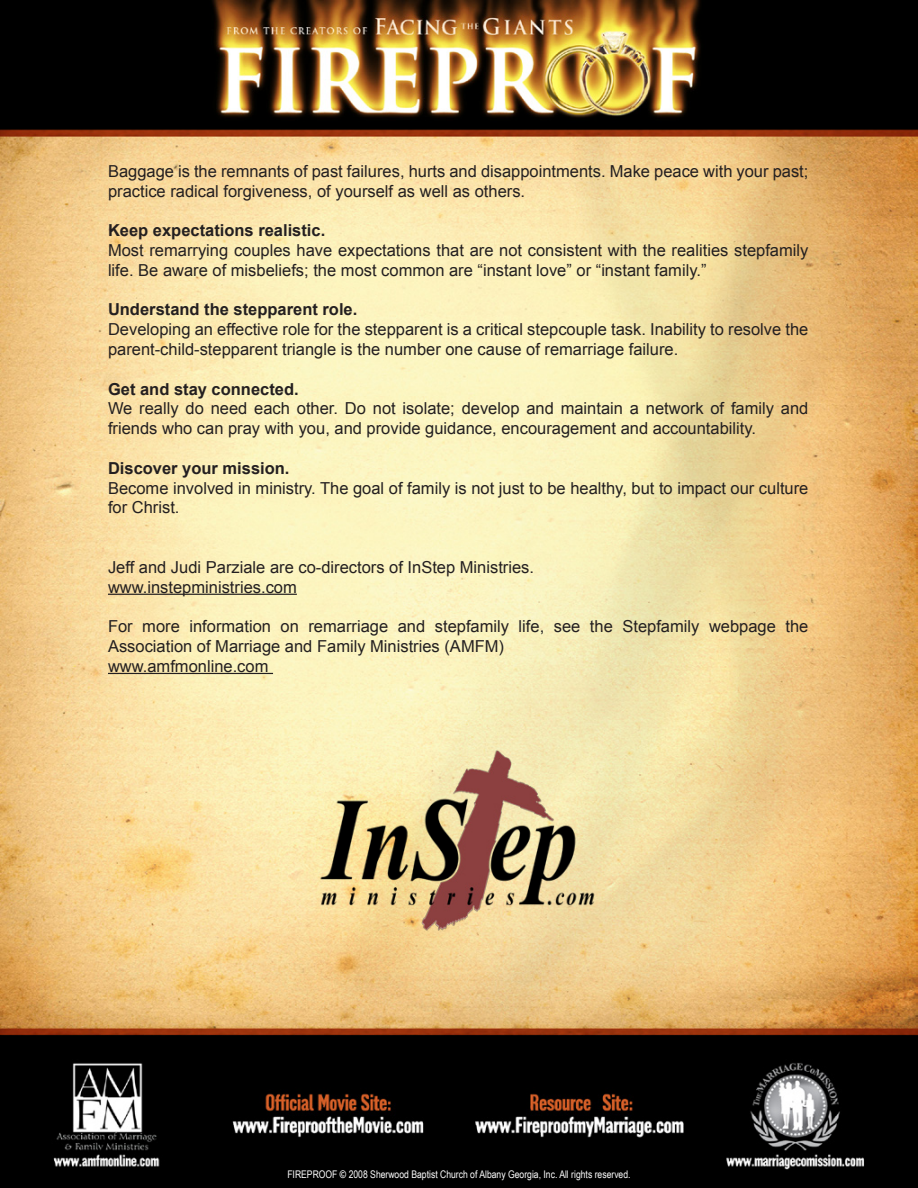
<style>
.page{position:relative;width:918px;height:1188px;background:#fff}
.page>*{position:absolute;margin:0;border:0;box-sizing:border-box;transform-origin:0 0}
.t1{font:16.5px/19.8px "Arial";color:#231f20}
.t2{font:700 16.5px "Arial";color:#231f20}
.t3{font:10.5px "Arial Narrow";color:#fff}
.s1{font-weight:700}
</style>
<div class="page">
<img style="left:0;top:0;width:918px;height:1188px">
<hr style="left:108px;top:594px;width:189px;height:1px;background:#231f20">
<hr style="left:108px;top:673px;width:165px;height:1px;background:#231f20">
<img style="left:307px;top:731px;width:301px;height:201px">
<p class="t1" style="left:108px;top:161px;width:702px">Baggage is the remnants of past failures, hurts and disappointments. Make peace with your past; practice radical forgiveness, of yourself as well as others.</p>
<p class="t2" style="left:108px;top:219px;width:219px">Keep expectations realistic.</p>
<p class="t1" style="left:108px;top:240px;width:702px">Most remarrying couples have expectations that are not consistent with the realities stepfamily life. Be aware of misbeliefs; the most common are “instant love” or “instant family.”</p>
<p class="t2" style="left:108px;top:299px;width:251px">Understand the stepparent role.</p>
<p class="t1" style="left:108px;top:320px;width:702px">Developing an effective role for the stepparent is a critical stepcouple task. Inability to resolve the parent-child-stepparent triangle is the number one cause of remarriage failure.</p>
<p class="t2" style="left:108px;top:378px;width:192px">Get and stay connected.</p>
<p class="t1" style="left:108px;top:399px;width:702px">We really do need each other. Do not isolate; develop and maintain a network of family and friends who can pray with you, and provide guidance, encouragement and accountability.</p>
<p class="t2" style="left:108px;top:457px;width:183px">Discover your mission.</p>
<p class="t1" style="left:108px;top:478px;width:702px">Become involved in ministry. The goal of family is not just to be healthy, but to impact our culture for Christ.</p>
<p class="t1" style="left:108px;top:557px;width:428px">Jeff and Judi Parziale are co-directors of InStep Ministries.</p>
<p class="t1" style="left:108px;top:577px;width:190px">www.instepministries.com</p>
<p class="t1" style="left:108px;top:617px;width:702px">For more information on remarriage and stepfamily life, see the Stepfamily webpage the<br>Association of Marriage and Family Ministries (AMFM)</p>
<p class="t1" style="left:108px;top:656px;width:162px">www.amfmonline.com</p>
<p class="t3" style="left:287px;top:1166px;width:345px">FIREPROOF <span class="s1">©</span> 2008 Sherwood Baptist Church of Albany Georgia, Inc. All rights reserved.</p>
</div>
